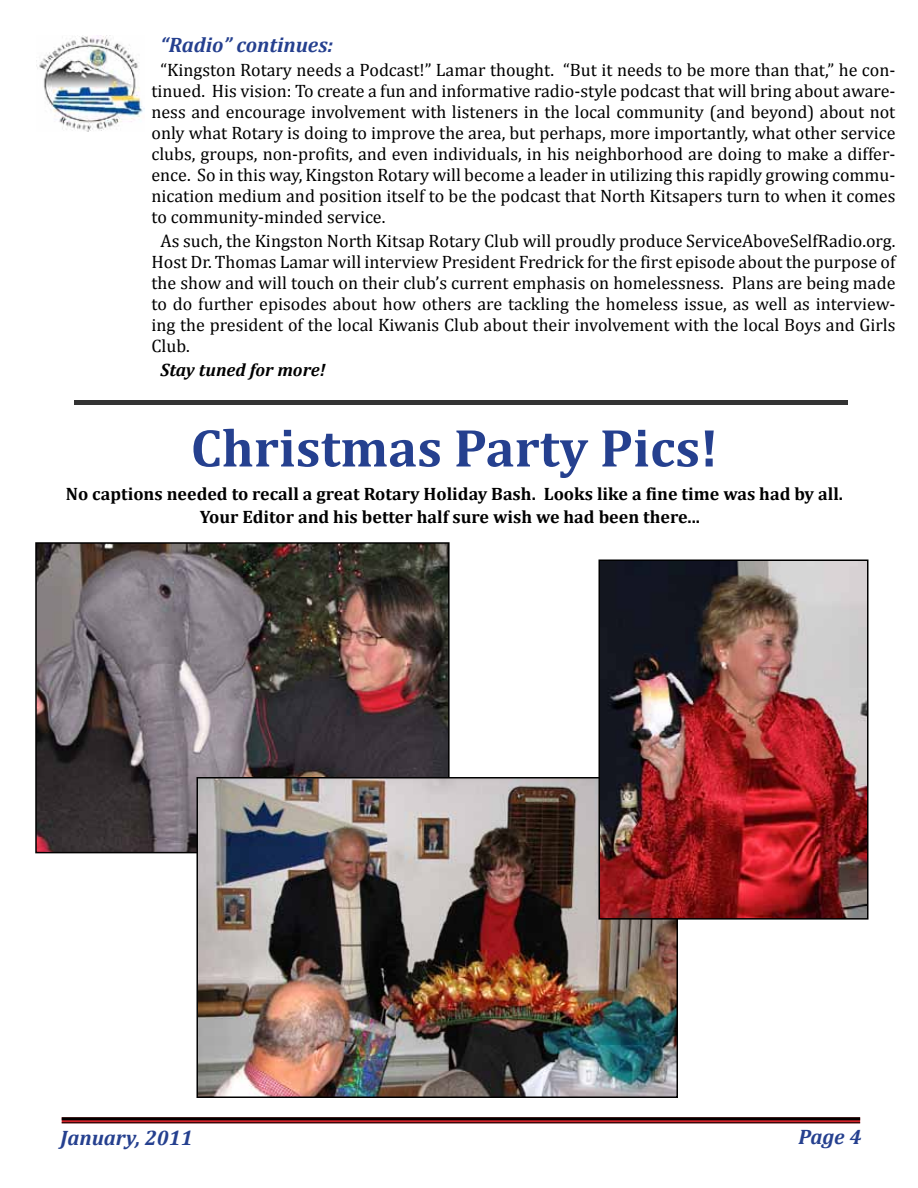
<style>
.page{position:relative;width:918px;height:1188px;background:#fff}
.page>*{position:absolute;margin:0;border:0;box-sizing:border-box;transform-origin:0 0}
.t1{font:700 54px "Cambria";color:#25408f}
.t2{font:italic 700 21px "Cambria";color:#25408f}
.t3{font:18px/21px "Cambria";color:#000;text-align:justify}
.t4{font:700 18px/24px "Cambria";color:#000;text-align:center}
.t5{font:italic 700 18px "Cambria";color:#000}
</style>
<div class="page">
<img style="left:36px;top:36px;width:108px;height:95px">
<svg style="left:62px;top:1120px;width:798px;height:2px;background:#b31d23"></svg>
<hr style="left:62px;top:1117px;width:798px;height:3px;background:#000">
<hr style="left:62px;top:1122px;width:798px;height:1px;background:#000">
<div style="left:73px;top:399px;width:775px;height:6px;background:#333"></div>
<img style="left:38px;top:545px;width:409px;height:305px">
<div style="left:35px;top:542px;width:415px;height:311px;border:2px solid #000"></div>
<img style="left:199px;top:780px;width:476px;height:315px">
<div style="left:196px;top:777px;width:482px;height:321px;border:2px solid #000"></div>
<img style="left:601px;top:562px;width:264px;height:355px">
<div style="left:598px;top:559px;width:270px;height:361px;border:2px solid #000"></div>
<p class="t2" style="left:160px;top:32px;width:174px">“Radio” continues:</p>
<p class="t3" style="left:152px;top:60px;width:746px;text-indent:9px">“Kingston Rotary needs a Podcast!” Lamar thought. “But it needs to be more than that,” he con&shy;tinued. His vision: To create a fun and informative radio-style podcast that will bring about aware&shy;ness and encourage involvement with listeners in the local community (and beyond) about not only what Rotary is doing to improve the area, but perhaps, more importantly, what other service clubs, groups, non-profits, and even individuals, in his neighborhood are doing to make a differ&shy;ence. So in this way, Kingston Rotary will become a leader in utilizing this rapidly growing commu&shy;nication medium and position itself to be the podcast that North Kitsapers turn to when it comes to community-minded service.</p>
<p class="t3" style="left:152px;top:231px;width:746px;text-indent:9px">As such, the Kingston North Kitsap Rotary Club will proudly produce ServiceAboveSelfRadio.org.<br>Host Dr. Thomas Lamar will interview President Fredrick for the first episode about the purpose of the show and will touch on their club’s current emphasis on homelessness. Plans are being made to do further episodes about how others are tackling the homeless issue, as well as interview&shy;ing the president of the local Kiwanis Club about their involvement with the local Boys and Girls Club.</p>
<p class="t5" style="left:160px;top:359px;width:167px">Stay tuned for more!</p>
<h1 class="t1" style="left:191px;top:415px;width:529px">Christmas Party Pics!</h1>
<p class="t4" style="left:66px;top:481px;width:779px">No captions needed to recall a great Rotary Holiday Bash. Looks like a fine time was had by all.<br>Your Editor and his better half sure wish we had been there...</p>
<p class="t2" style="left:60px;top:1125px;width:134px">January, 2011</p>
<p class="t2" style="left:798px;top:1124px;width:64px">Page 4</p>
</div>
